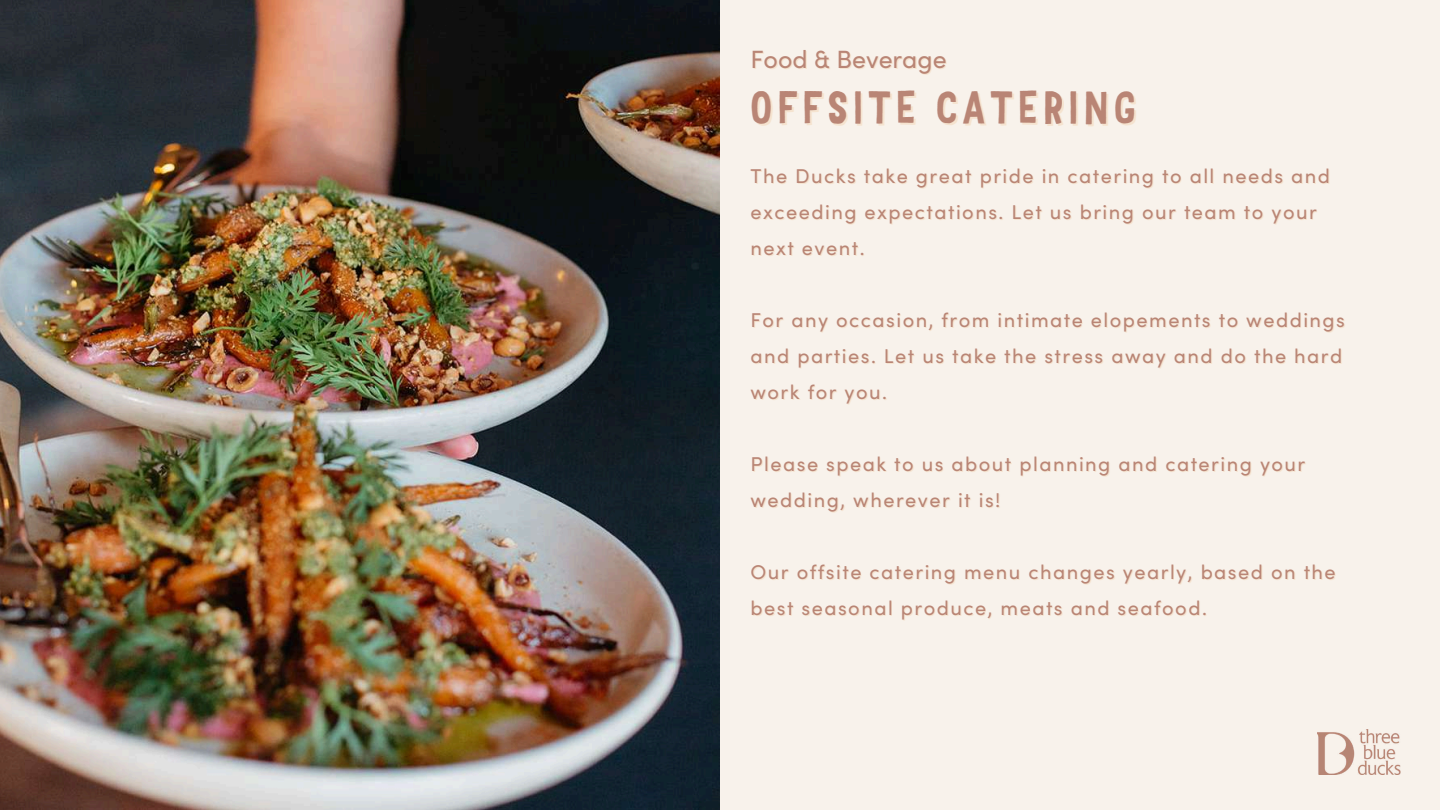
<style>
.page{position:relative;width:1440px;height:810px;background:#f8f2eb}
.page>*{position:absolute;margin:0;border:0;box-sizing:border-box;transform-origin:0 0}
.t1{font:44px "Mr Dodo";letter-spacing:.06em;color:#b98575}
.t2{font:25px "Sofia Pro";color:#b98575}
.t3{font:20px/36px "Sofia Pro";letter-spacing:.075em;color:#b98575}
</style>
<div class="page">
<img style="left:0;top:0;width:720px;height:810px">
<img style="left:1317px;top:729px;width:84px;height:46px">
<p class="t2" style="left:750px;top:50px;width:198px">Food &amp; Beverage</p>
<h1 class="t1" style="left:749px;top:77px;width:389px">OFFSITE CATERING</h1>
<p class="t3" style="left:750px;top:160px;width:581px">The Ducks take great pride in catering to all needs and exceeding expectations. Let us bring our team to your next event.</p>
<p class="t3" style="left:750px;top:304px;width:596px">For any occasion, from intimate elopements to weddings and parties. Let us take the stress away and do the hard work for you.</p>
<p class="t3" style="left:750px;top:448px;width:556px">Please speak to us about planning and catering your wedding, wherever it is!</p>
<p class="t3" style="left:750px;top:556px;width:587px">Our offsite catering menu changes yearly, based on the best seasonal produce, meats and seafood.</p>
</div>
